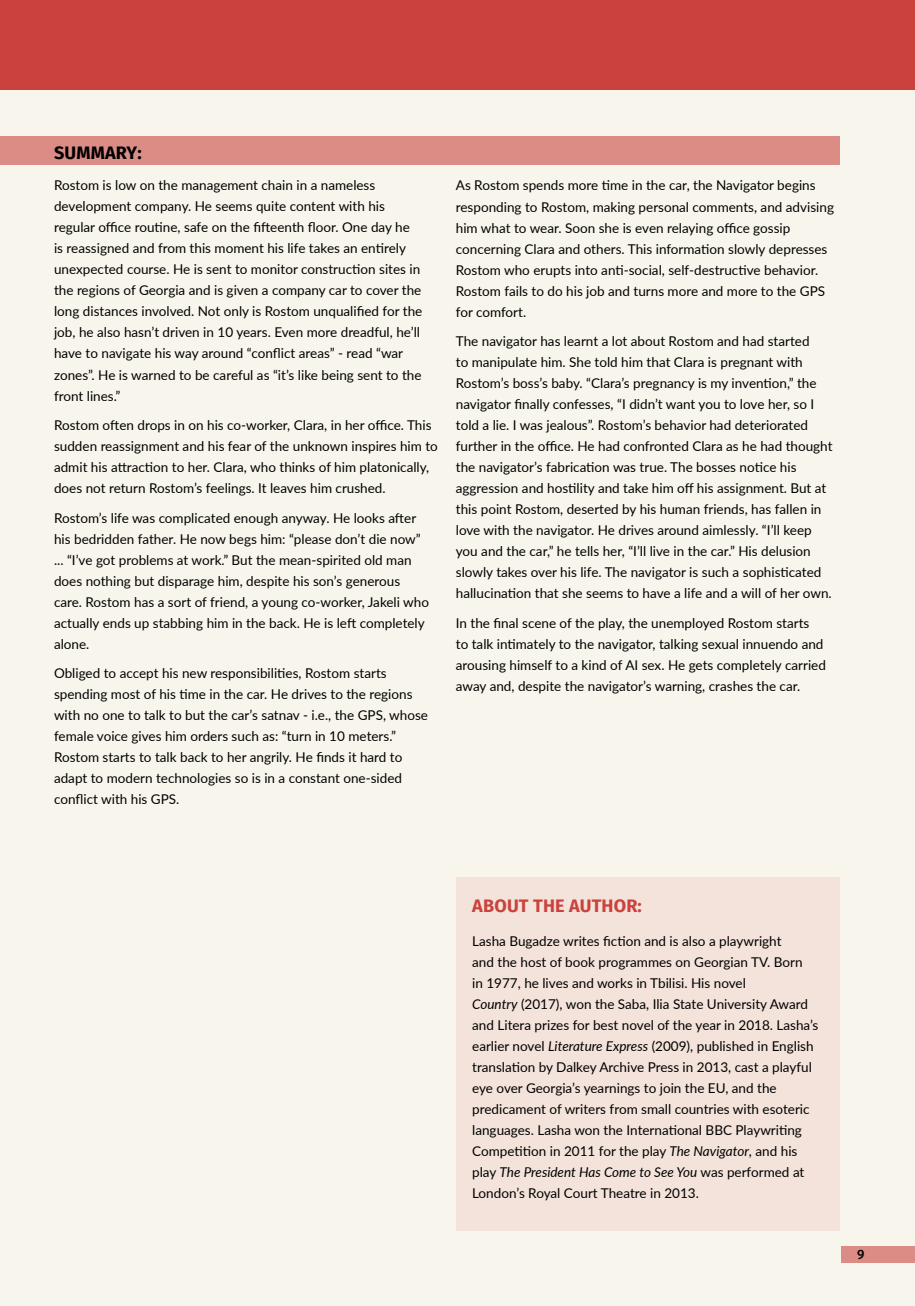
<style>
.page{position:relative;width:915px;height:1306px;background:#fff}
.page>*{position:absolute;margin:0;border:0;box-sizing:border-box;transform-origin:0 0}
.t1{font:700 18px "Fira GO";letter-spacing:.01em;color:#cb413d}
.t2{font:700 18px "Fira GO";letter-spacing:.01em;color:#000}
.t3{font:13.5px/21px "Lato";color:#000}
.t4{font:500 13.5px "Fira GO";color:#000}
.s1{font-style:italic}
</style>
<div class="page">
<div style="left:0;top:0;width:914px;height:1305px;background:#f8f6ec"></div>
<div style="left:0;top:0;width:914px;height:89px;background:#cb413d"></div>
<div style="left:0;top:136px;width:839px;height:28px;background:#db8d85"></div>
<div style="left:455px;top:877px;width:384px;height:353px;background:#f3e3da"></div>
<div style="left:840px;top:1246px;width:74px;height:16px;background:#db8d85"></div>
<h1 class="t2" style="left:54px;top:142px;width:89px">SUMMARY:</h1>
<p class="t3" style="left:54px;top:174px;width:370px">Rostom is low on the management chain in a nameless development company. He seems quite content with his regular office routine, safe on the fifteenth floor. One day he<br>is reassigned and from this moment his life takes an entirely unexpected course. He is sent to monitor construction sites in the regions of Georgia and is given a company car to cover the long distances involved. Not only is Rostom unqualified for the job, he also hasn’t driven in 10 years. Even more dreadful, he’ll have to navigate his way around “conflict areas” - read “war zones”. He is warned to be careful as “it’s like being sent to the front lines.”</p>
<p class="t3" style="left:54px;top:414px;width:385px">Rostom often drops in on his co-worker, Clara, in her office. This sudden reassignment and his fear of the unknown inspires him to admit his attraction to her. Clara, who thinks of him platonically, does not return Rostom’s feelings. It leaves him crushed.</p>
<p class="t3" style="left:54px;top:506px;width:376px">Rostom’s life was complicated enough anyway. He looks after his bedridden father. He now begs him: “please don’t die now” ... “I’ve got problems at work.” But the mean-spirited old man does nothing but disparage him, despite his son’s generous care. Rostom has a sort of friend, a young co-worker, Jakeli who actually ends up stabbing him in the back. He is left completely alone.</p>
<p class="t3" style="left:54px;top:662px;width:375px">Obliged to accept his new responsibilities, Rostom starts spending most of his time in the car. He drives to the regions with no one to talk to but the car’s satnav - i.e., the GPS, whose female voice gives him orders such as: “turn in 10 meters.” Rostom starts to talk back to her angrily. He finds it hard to adapt to modern technologies so is in a constant one-sided conflict with his GPS.</p>
<p class="t3" style="left:455px;top:174px;width:379px">As Rostom spends more time in the car, the Navigator begins responding to Rostom, making personal comments, and advising him what to wear. Soon she is even relaying office gossip concerning Clara and others. This information slowly depresses Rostom who erupts into anti-social, self-destructive behavior.<br>Rostom fails to do his job and turns more and more to the GPS for comfort.</p>
<p class="t3" style="left:455px;top:330px;width:378px">The navigator has learnt a lot about Rostom and had started<br>to manipulate him. She told him that Clara is pregnant with Rostom’s boss’s baby. “Clara’s pregnancy is my invention,” the navigator finally confesses, “I didn’t want you to love her, so I told a lie. I was jealous”. Rostom’s behavior had deteriorated further in the office. He had confronted Clara as he had thought the navigator’s fabrication was true. The bosses notice his aggression and hostility and take him off his assignment. But at this point Rostom, deserted by his human friends, has fallen in love with the navigator. He drives around aimlessly. “I’ll keep you and the car,” he tells her, “I’ll live in the car.” His delusion slowly takes over his life. The navigator is such a sophisticated hallucination that she seems to have a life and a will of her own.</p>
<p class="t3" style="left:455px;top:612px;width:371px">In the final scene of the play, the unemployed Rostom starts<br>to talk intimately to the navigator, talking sexual innuendo and arousing himself to a kind of AI sex. He gets completely carried away and, despite the navigator’s warning, crashes the car.</p>
<h1 class="t1" style="left:472px;top:895px;width:171px">ABOUT THE AUTHOR:</h1>
<p class="t3" style="left:472px;top:929px;width:347px">Lasha Bugadze writes fiction and is also a playwright<br>and the host of book programmes on Georgian TV. Born<br>in 1977, he lives and works in Tbilisi. His novel<br><span class="s1">Country</span> (2017), won the Saba, Ilia State University Award and Litera prizes for best novel of the year in 2018. Lasha’s earlier novel <span class="s1">Literature Express</span> (2009), published in English translation by Dalkey Archive Press in 2013, cast a playful eye over Georgia’s yearnings to join the EU, and the predicament of writers from small countries with esoteric languages. Lasha won the International BBC Playwriting Competition in 2011 for the play <span class="s1">The Navigator</span>, and his play <span class="s1">The President Has Come to See You</span> was performed at London’s Royal Court Theatre in 2013.</p>
<p class="t4" style="left:856px;top:1246px;width:9px">9</p>
</div>
